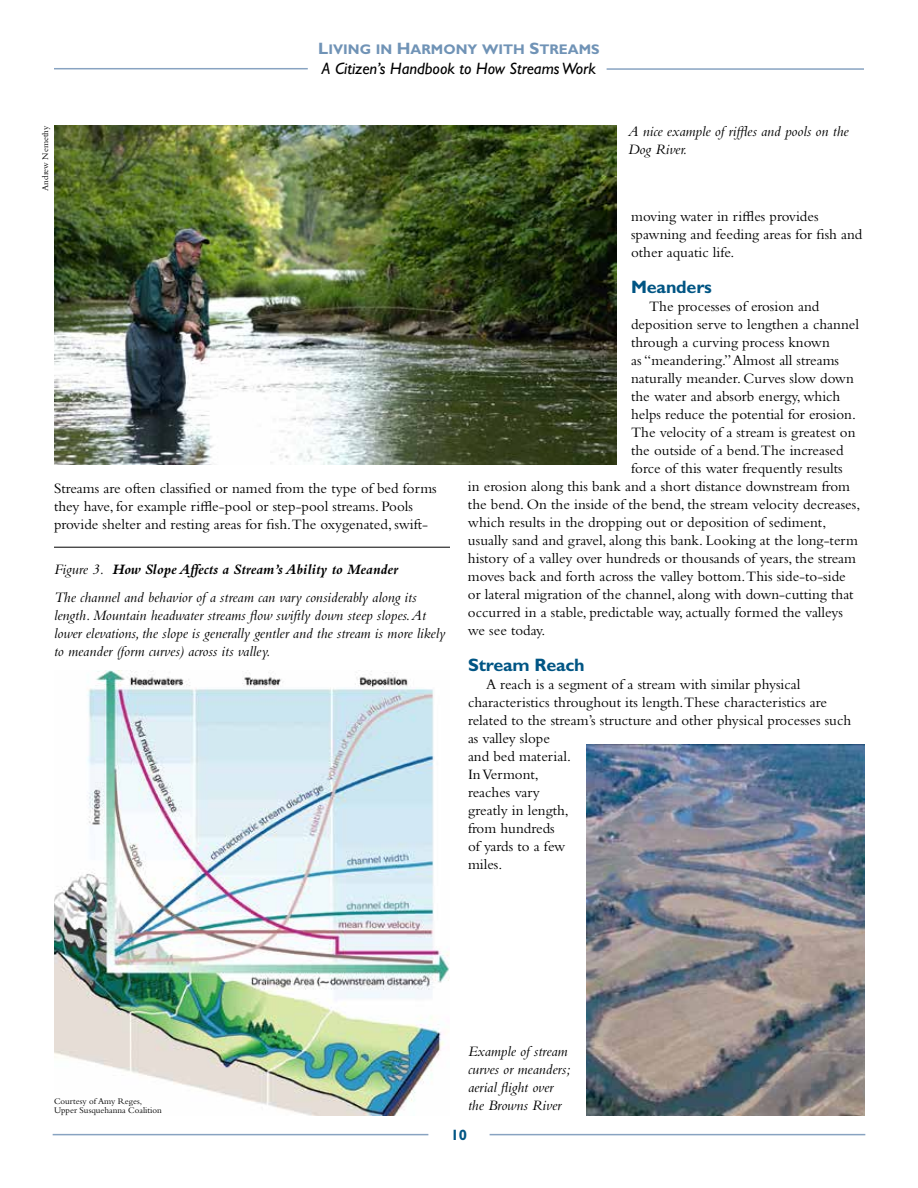
<style>
.page{position:relative;width:918px;height:1188px;background:#fff}
.page>*{position:absolute;margin:0;border:0;box-sizing:border-box;transform-origin:0 0}
.t1{font:700 18px "Gill Sans Std";letter-spacing:-.01em;color:#005584}
.t2{font:italic 16.5px "Gill Sans Std";color:#000}
.t3{font:15px/18px "Bembo Std";color:#000}
.t4{font:italic 15px/18px "Bembo Std";color:#000}
.t5{font:italic 700 15px "Bembo Std";color:#000}
.t6{font:700 15px "Gill Sans Std";color:#005584}
.t7{font:14.1px "Gill Sans Std Bold SC850";color:#7093b6}
.t8{font:9px/9px "Bembo Std";color:#000}
.s1{font-size:16.5px}
.s2{font-weight:400}
</style>
<div class="page">
<hr style="left:54px;top:68px;width:254px;height:1px;background:#88a3c1">
<hr style="left:607px;top:68px;width:257px;height:2px;background:#88a3c1">
<hr style="left:53px;top:1134px;width:375px;height:1px;background:#88a3c1">
<hr style="left:490px;top:1134px;width:375px;height:1px;background:#88a3c1">
<img style="left:54px;top:126px;width:562px;height:339px">
<img style="left:54px;top:670px;width:396px;height:446px">
<hr style="left:54px;top:547px;width:396px;height:1px;background:#000">
<img style="left:586px;top:744px;width:278px;height:372px">
<p class="t8" style="left:41px;top:191px;width:66px;rotate:-90deg">Andrew Nemethy</p>
<p class="t7" style="left:318px;top:41px;width:282px"><span class="s1">L</span>IVING IN <span class="s1">H</span>ARMONY WITH <span class="s1">S</span>TREAMS</p>
<p class="t2" style="left:322px;top:59px;width:276px">A Citizen’s Handbook to How Streams Work</p>
<p class="t4" style="left:628px;top:122px;width:222px">A nice example of riffles and pools on the<br>Dog River.</p>
<p class="t3" style="left:54px;top:479px;width:384px">Streams are often classified or named from the type of bed forms they have, for example riffle-pool or step-pool streams. Pools provide shelter and resting areas for fish.The oxygenated, swift-</p>
<p class="t5" style="left:54px;top:561px;width:346px"><span class="s2">Figure 3.</span> How Slope Affects a Stream’s Ability to Meander</p>
<p class="t4" style="left:54px;top:588px;width:393px">The channel and behavior of a stream can vary considerably along its length. Mountain headwater streams flow swiftly down steep slopes. At lower elevations, the slope is generally gentler and the stream is more likely to meander (form curves) across its valley.</p>
<p class="t3" style="left:631px;top:207px;width:233px">moving water in riffles provides spawning and feeding areas for fish and other aquatic life.</p>
<p class="t1" style="left:631px;top:276px;width:82px">Meanders</p>
<p class="t3" style="left:649px;top:297px;width:172px">The processes of erosion and</p>
<p class="t3" style="left:631px;top:315px;width:229px">deposition serve to lengthen a channel</p>
<p class="t3" style="left:631px;top:333px;width:200px">through a curving process known</p>
<p class="t3" style="left:631px;top:351px;width:210px">as “meandering.” Almost all streams</p>
<p class="t3" style="left:631px;top:369px;width:224px">naturally meander. Curves slow down</p>
<p class="t3" style="left:631px;top:387px;width:211px">the water and absorb energy, which</p>
<p class="t3" style="left:631px;top:405px;width:226px">helps reduce the potential for erosion.</p>
<p class="t3" style="left:631px;top:423px;width:226px">The velocity of a stream is greatest on</p>
<p class="t3" style="left:631px;top:441px;width:214px">the outside of a bend.The increased</p>
<p class="t3" style="left:631px;top:459px;width:213px">force of this water frequently results</p>
<p class="t3" style="left:468px;top:477px;width:384px">in erosion along this bank and a short distance downstream from</p>
<p class="t3" style="left:468px;top:495px;width:394px">the bend. On the inside of the bend, the stream velocity decreases,</p>
<p class="t3" style="left:468px;top:513px;width:360px">which results in the dropping out or deposition of sediment,</p>
<p class="t3" style="left:468px;top:531px;width:392px">usually sand and gravel, along this bank. Looking at the long-term</p>
<p class="t3" style="left:468px;top:549px;width:390px">history of a valley over hundreds or thousands of years, the stream</p>
<p class="t3" style="left:468px;top:567px;width:379px">moves back and forth across the valley bottom.This side-to-side</p>
<p class="t3" style="left:468px;top:585px;width:387px">or lateral migration of the channel, along with down-cutting that</p>
<p class="t3" style="left:468px;top:603px;width:377px">occurred in a stable, predictable way, actually formed the valleys</p>
<p class="t3" style="left:468px;top:621px;width:79px">we see today.</p>
<p class="t1" style="left:468px;top:654px;width:118px">Stream Reach</p>
<p class="t3" style="left:468px;top:675px;width:385px;text-indent:18px">A reach is a segment of a stream with similar physical characteristics throughout its length.These characteristics are related to the stream’s structure and other physical processes such as valley slope<br>and bed material.<br>In Vermont,<br>reaches vary<br>greatly in length,<br>from hundreds<br>of yards to a few<br>miles.</p>
<p class="t8" style="left:54px;top:1097px;width:109px">Courtesy of Amy Reges,<br>Upper Susquehanna Coalition</p>
<p class="t4" style="left:468px;top:1042px;width:104px">Example of stream curves or meanders; aerial flight over the Browns River</p>
<p class="t6" style="left:451px;top:1126px;width:18px">10</p>
</div>
